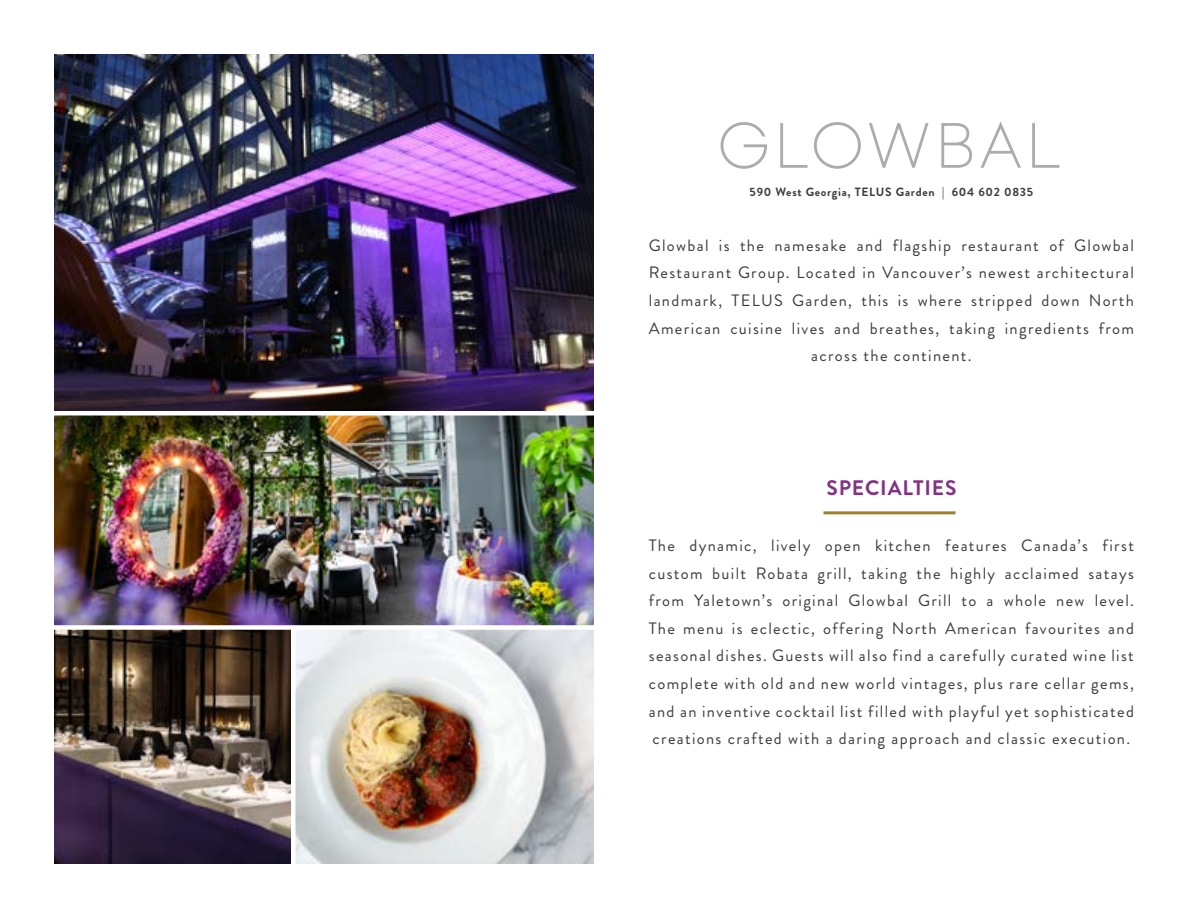
<style>
.page{position:relative;width:1188px;height:918px;background:#fff}
.page>*{position:absolute;margin:0;border:0;box-sizing:border-box;transform-origin:0 0}
.t1{font:700 21px "Brandon Grotesque";letter-spacing:.04em;color:#823284}
.t2{font:16.5px/27.6px "Brandon Grotesque";letter-spacing:.08em;color:#3d3d3f;text-align:justify}
.t3{font:700 12px "Brandon Grotesque";letter-spacing:.06em;color:#3d3d3f}
</style>
<div class="page">
<img style="left:54px;top:416px;width:540px;height:209px">
<img style="left:295px;top:630px;width:299px;height:234px">
<img style="left:54px;top:54px;width:540px;height:357px">
<svg style="left:721px;top:122px;width:338px;height:47px"></svg>
<img style="left:54px;top:630px;width:237px;height:234px">
<hr style="left:824px;top:511px;width:132px;height:3px;background:#a27e2d">
<p class="t3" style="left:750px;top:183px;width:285px">590 West Georgia, TELUS Garden | 604 602 0835</p>
<p class="t2" style="left:649px;top:232px;width:487px;text-align:center">Glowbal is the namesake and flagship restaurant of Glowbal Restaurant Group. Located in Vancouver’s newest architectural landmark, TELUS Garden, this is where stripped down North American cuisine lives and breathes, taking ingredients from across the continent.</p>
<p class="t1" style="left:826px;top:473px;width:131px">SPECIALTIES</p>
<p class="t2" style="left:649px;top:532px;width:487px">The dynamic, lively open kitchen features Canada’s first custom built Robata grill, taking the highly acclaimed satays from Yaletown’s original Glowbal Grill to a whole new level.<br>The menu is eclectic, offering North American favourites and seasonal dishes. Guests will also find a carefully curated wine list complete with old and new world vintages, plus rare cellar gems, and an inventive cocktail list filled with playful yet sophisticated creations crafted with a daring approach and classic execution.</p>
</div>
